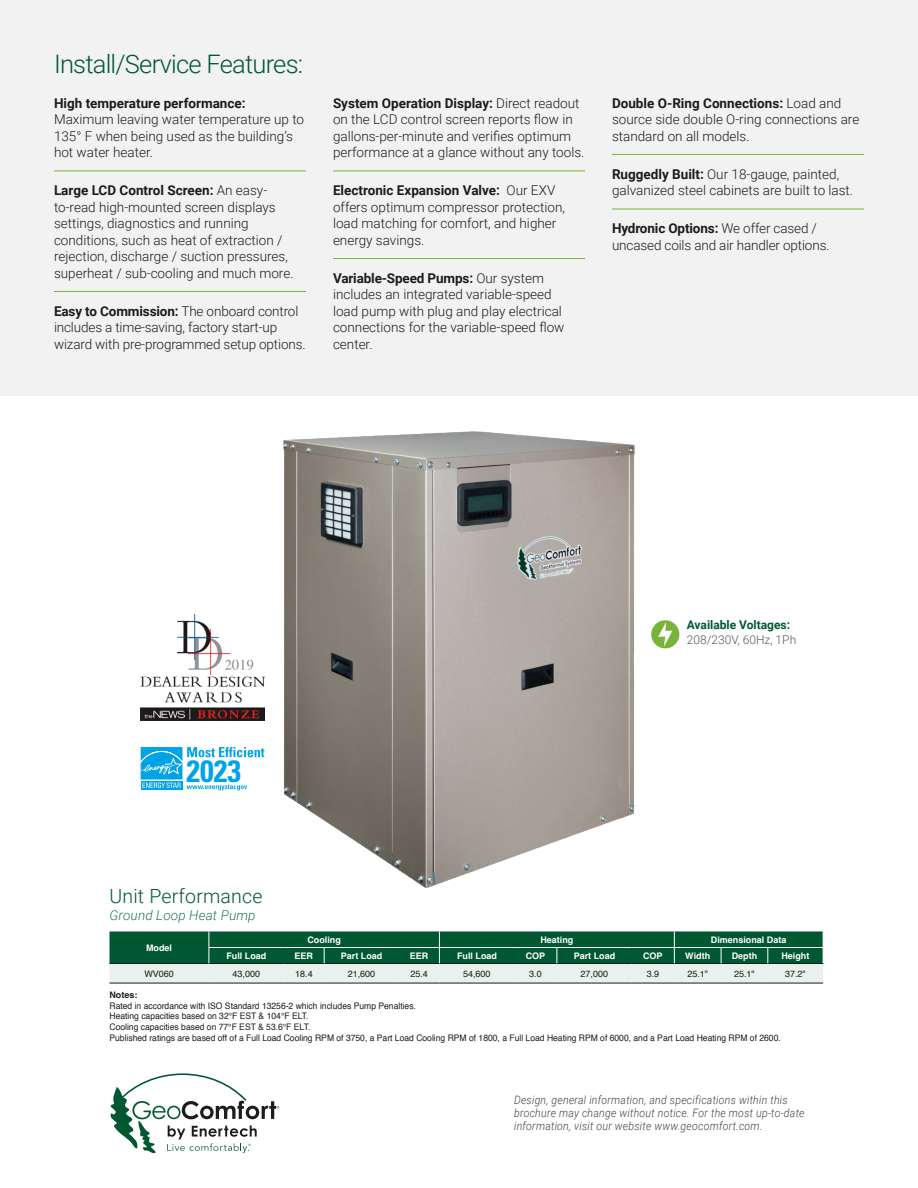
<style>
.page{position:relative;width:918px;height:1188px;background:#fff}
.page>*{position:absolute;margin:0;border:0;box-sizing:border-box;transform-origin:0 0}
.t1{font:700 condensed 30.75px "Univers LT Std";color:#00a3e6}
.t2{font:300 25.5px "Roboto";letter-spacing:-.03em;color:#005832}
.t3{font:300 19.5px "Roboto";letter-spacing:.01em;color:#005832}
.t4{font:300 13.5px/16.5px "Roboto";color:#1c1c1a}
.t5{font:700 13.5px "Roboto";color:#1c1c1a}
.t6{font:italic 300 13.5px "Roboto";letter-spacing:.01em;color:#237859}
.t7{font:700 12px "Roboto";color:#005832}
.t8{font:300 12px "Roboto";color:#545555}
.t9{font:italic 300 11.55px/12.6px "Roboto";letter-spacing:.025em;color:#414142;scale:.91 1}
.t10{font:9px/10.8px "Helvetica";color:#1c1c1a;scale:.95 1}
.t11{font:700 9px "Helvetica";color:#fff}
.t12{font:9px "Helvetica";color:#1c1c1a}
.t13{font:700 9px "Helvetica";color:#1c1c1a}
.s1{font-weight:700}
</style>
<div class="page">
<div style="left:0;top:0;width:918px;height:395px;background:#f2f2f2"></div>
<hr style="left:54px;top:171px;width:252px;height:1px;background:#78b33a">
<hr style="left:54px;top:291px;width:252px;height:1px;background:#78b33a">
<hr style="left:333px;top:171px;width:252px;height:1px;background:#78b33a">
<hr style="left:333px;top:258px;width:252px;height:1px;background:#78b33a">
<hr style="left:612px;top:154px;width:252px;height:1px;background:#78b33a">
<hr style="left:612px;top:209px;width:252px;height:1px;background:#78b33a">
<hr style="left:110px;top:983px;width:99px;height:1px;background:#1c1c1a">
<hr style="left:209px;top:983px;width:75px;height:1px;background:#1c1c1a">
<hr style="left:284px;top:983px;width:40px;height:1px;background:#1c1c1a">
<hr style="left:324px;top:983px;width:75px;height:1px;background:#1c1c1a">
<hr style="left:399px;top:983px;width:40px;height:1px;background:#1c1c1a">
<hr style="left:439px;top:983px;width:75px;height:1px;background:#1c1c1a">
<hr style="left:514px;top:983px;width:43px;height:1px;background:#1c1c1a">
<hr style="left:557px;top:983px;width:75px;height:1px;background:#1c1c1a">
<hr style="left:632px;top:983px;width:42px;height:1px;background:#1c1c1a">
<hr style="left:674px;top:983px;width:47px;height:1px;background:#1c1c1a">
<hr style="left:721px;top:983px;width:47px;height:1px;background:#1c1c1a">
<hr style="left:768px;top:983px;width:55px;height:1px;background:#1c1c1a">
<svg style="left:110px;top:931px;width:714px;height:52px;background:#5b917a"></svg>
<svg style="left:110px;top:1073px;width:169px;height:81px"></svg>
<img style="left:283px;top:431px;width:352px;height:458px">
<svg style="left:651px;top:620px;width:28px;height:28px"></svg>
<img style="left:141px;top:614px;width:123px;height:106px">
<svg style="left:141px;top:747px;width:123px;height:43px"></svg>
<h2 class="t2" style="left:54px;top:46px;width:251px">Install/Service Features:</h2>
<p class="t5" style="left:54px;top:93px;width:193px">High temperature performance:</p>
<p class="t4" style="left:54px;top:110px;width:252px">Maximum leaving water temperature up to<br>135° F when being used as the building’s hot water heater.</p>
<p class="t4" style="left:54px;top:182px;width:241px"><span class="s1">Large LCD Control Screen:</span> An easy&shy;to-read high-mounted screen displays settings, diagnostics and running conditions, such as heat of extraction / rejection, discharge / suction pressures, superheat / sub-cooling and much more.</p>
<p class="t4" style="left:54px;top:302px;width:253px"><span class="s1">Easy to Commission:</span> The onboard control includes a time-saving, factory start-up wizard with pre-programmed setup options.</p>
<p class="t4" style="left:333px;top:94px;width:253px"><span class="s1">System Operation Display:</span> Direct readout on the LCD control screen reports flow in gallons-per-minute and verifies optimum performance at a glance without any tools.</p>
<p class="t4" style="left:333px;top:182px;width:234px"><span class="s1">Electronic Expansion Valve:</span> Our EXV offers optimum compressor protection, load matching for comfort, and higher energy savings.</p>
<p class="t4" style="left:333px;top:269px;width:233px"><span class="s1">Variable-Speed Pumps:</span> Our system includes an integrated variable-speed load pump with plug and play electrical connections for the variable-speed flow center.</p>
<p class="t4" style="left:612px;top:94px;width:249px"><span class="s1">Double O-Ring Connections:</span> Load and source side double O-ring connections are standard on all models.</p>
<p class="t4" style="left:612px;top:165px;width:243px"><span class="s1">Ruggedly Built:</span> Our 18-gauge, painted, galvanized steel cabinets are built to last.</p>
<p class="t4" style="left:612px;top:220px;width:219px"><span class="s1">Hydronic Options:</span> We offer cased / uncased coils and air handler options.</p>
<h1 class="t1" style="left:187px;top:752px;width:56px">2023</h1>
<h3 class="t3" style="left:110px;top:883px;width:154px">Unit Performance</h3>
<p class="t6" style="left:110px;top:906px;width:148px">Ground Loop Heat Pump</p>
<p class="t7" style="left:687px;top:617px;width:105px">Available Voltages:</p>
<p class="t8" style="left:687px;top:632px;width:111px">208/230V, 60Hz, 1Ph</p>
<p class="t11" style="left:146px;top:942px;width:28px">Model</p>
<p class="t11" style="left:307px;top:934px;width:35px">Cooling</p>
<p class="t11" style="left:540px;top:934px;width:35px">Heating</p>
<p class="t11" style="left:711px;top:934px;width:77px">Dimensional Data</p>
<p class="t11" style="left:226px;top:950px;width:42px">Full Load</p>
<p class="t11" style="left:294px;top:950px;width:20px">EER</p>
<p class="t11" style="left:341px;top:950px;width:43px">Part Load</p>
<p class="t11" style="left:410px;top:950px;width:20px">EER</p>
<p class="t11" style="left:457px;top:950px;width:42px">Full Load</p>
<p class="t11" style="left:526px;top:950px;width:21px">COP</p>
<p class="t11" style="left:574px;top:950px;width:43px">Part Load</p>
<p class="t11" style="left:643px;top:950px;width:21px">COP</p>
<p class="t11" style="left:685px;top:950px;width:26px">Width</p>
<p class="t11" style="left:732px;top:950px;width:27px">Depth</p>
<p class="t11" style="left:781px;top:950px;width:29px">Height</p>
<p class="t12" style="left:144px;top:967px;width:31px">WV060</p>
<p class="t12" style="left:233px;top:967px;width:29px">43,000</p>
<p class="t12" style="left:295px;top:967px;width:19px">18.4</p>
<p class="t12" style="left:348px;top:967px;width:29px">21,600</p>
<p class="t12" style="left:410px;top:967px;width:19px">25.4</p>
<p class="t12" style="left:463px;top:967px;width:29px">54,600</p>
<p class="t12" style="left:529px;top:967px;width:14px">3.0</p>
<p class="t12" style="left:581px;top:967px;width:29px">27,000</p>
<p class="t12" style="left:647px;top:967px;width:14px">3.9</p>
<p class="t12" style="left:687px;top:967px;width:22px">25.1"</p>
<p class="t12" style="left:734px;top:967px;width:22px">25.1"</p>
<p class="t12" style="left:785px;top:967px;width:22px">37.2"</p>
<p class="t13" style="left:110px;top:989px;width:29px">Notes:</p>
<p class="t10" style="left:110px;top:1000px;width:708px">Rated in accordance with ISO Standard 13256-2 which includes Pump Penalties.<br>Heating capacities based on 32°F EST &amp; 104°F ELT.<br>Cooling capacities based on 77°F EST &amp; 53.6°F ELT.<br>Published ratings are based off of a Full Load Cooling RPM of 3750, a Part Load Cooling RPM of 1800, a Full Load Heating RPM of 6000, and a Part Load Heating RPM of 2600.</p>
<p class="t9" style="left:514px;top:1094px;width:321px">Design, general information, and specifications within this brochure may change without notice. For the most up-to-date information, visit our website www.geocomfort.com.</p>
</div>
